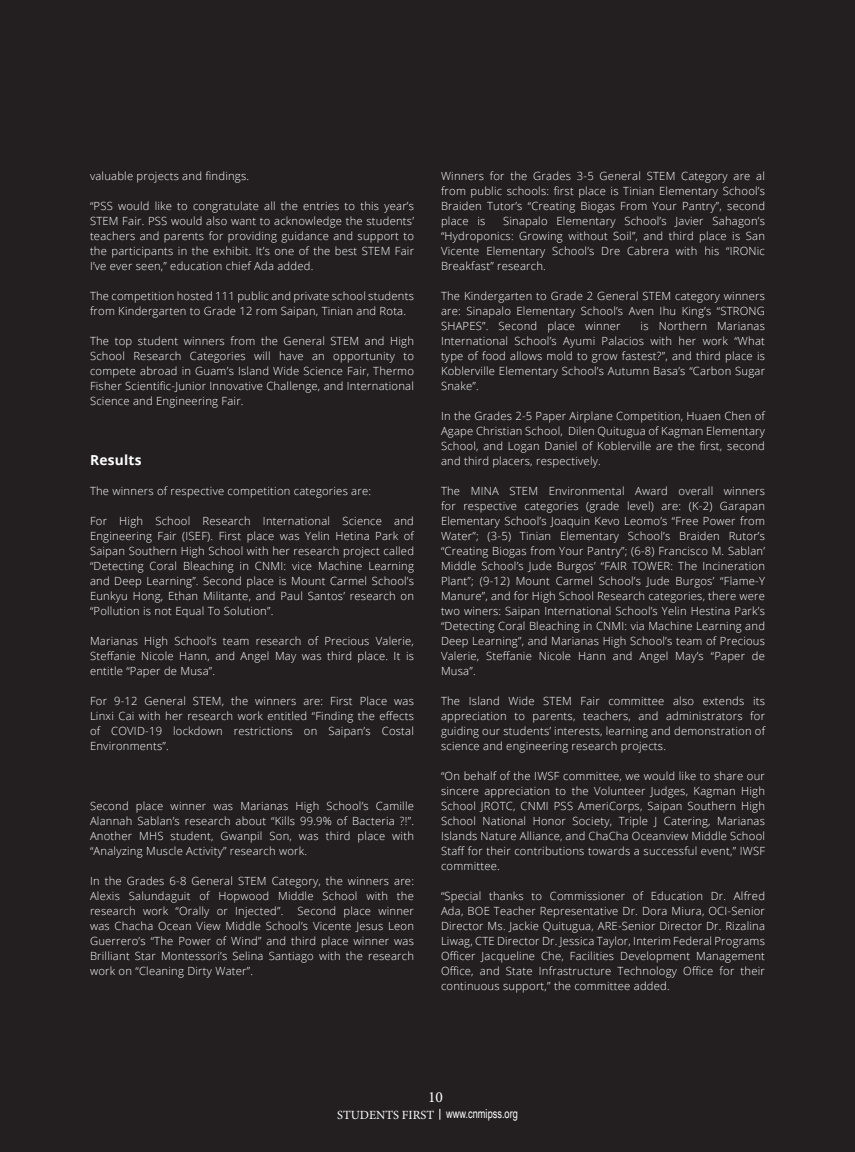
<style>
.page{position:relative;width:855px;height:1152px;background:#fff}
.page>*{position:absolute;margin:0;border:0;box-sizing:border-box;transform-origin:0 0}
.t1{font:15.5px "Minion Pro";color:#fff}
.t2{font:700 13.75px "Open Sans";letter-spacing:.02em;color:#fff}
.t3{font:12.5px "Arial Narrow";color:#fff;scale:.9 1}
.t4{font:12.5px "Minion Pro";color:#fff}
.t5{font:300 11.25px/15px "Open Sans";letter-spacing:.02em;color:#fff;text-align:justify}
</style>
<div class="page">
<div style="left:1px;top:1px;width:854px;height:1151px;background:#231f20"></div>
<p class="t5" style="left:90px;top:168px;width:161px">valuable projects and findings.</p>
<p class="t5" style="left:90px;top:198px;width:326px">“PSS would like to congratulate all the entries to this year’s STEM Fair. PSS would also want to acknowledge the students’ teachers and parents for providing guidance and support to the participants in the exhibit. It’s one of the best STEM Fair I’ve ever seen,” education chief Ada added.</p>
<p class="t5" style="left:90px;top:288px;width:326px">The competition hosted 111 public and private school students from Kindergarten to Grade 12 rom Saipan, Tinian and Rota.</p>
<p class="t5" style="left:90px;top:333px;width:326px">The top student winners from the General STEM and High School Research Categories will have an opportunity to compete abroad in Guam’s Island Wide Science Fair, Thermo Fisher Scientific-Junior Innovative Challenge, and International Science and Engineering Fair.</p>
<p class="t2" style="left:90px;top:450px;width:53px">Results</p>
<p class="t5" style="left:90px;top:483px;width:283px">The winners of respective competition categories are:</p>
<p class="t5" style="left:90px;top:513px;width:326px">For High School Research International Science and Engineering Fair (ISEF). First place was Yelin Hetina Park of Saipan Southern High School with her research project called “Detecting Coral Bleaching in CNMI: vice Machine Learning and Deep Learning”. Second place is Mount Carmel School’s Eunkyu Hong, Ethan Militante, and Paul Santos’ research on “Pollution is not Equal To Solution”.</p>
<p class="t5" style="left:90px;top:633px;width:326px">Marianas High School’s team research of Precious Valerie, Steffanie Nicole Hann, and Angel May was third place. It is entitle “Paper de Musa”.</p>
<p class="t5" style="left:90px;top:693px;width:326px">For 9-12 General STEM, the winners are: First Place was Linxi Cai with her research work entitled “Finding the effects of COVID-19 lockdown restrictions on Saipan’s Costal Environments”.</p>
<p class="t5" style="left:90px;top:798px;width:326px">Second place winner was Marianas High School’s Camille Alannah Sablan’s research about “Kills 99.9% of Bacteria ?!”.<br>Another MHS student, Gwanpil Son, was third place with “Analyzing Muscle Activity” research work.</p>
<p class="t5" style="left:90px;top:873px;width:326px">In the Grades 6-8 General STEM Category, the winners are:<br>Alexis Salundaguit of Hopwood Middle School with the research work “Orally or Injected”.</p>
<p class="t5" style="left:90px;top:903px;width:326px;text-indent:208px">Second place winner was Chacha Ocean View Middle School’s Vicente Jesus Leon Guerrero’s “The Power of Wind” and third place winner was Brilliant Star Montessori’s Selina Santiago with the research work on “Cleaning Dirty Water”.</p>
<p class="t5" style="left:441px;top:168px;width:326px">Winners for the Grades 3-5 General STEM Category are al from public schools: first place is Tinian Elementary School’s Braiden Tutor’s “Creating Biogas From Your Pantry”, second place is</p>
<p class="t5" style="left:441px;top:213px;width:326px;text-indent:62px">Sinapalo Elementary School’s Javier Sahagon’s “Hydroponics: Growing without Soil”, and third place is San Vicente Elementary School’s Dre Cabrera with his “IRONic Breakfast” research.</p>
<p class="t5" style="left:441px;top:288px;width:326px">The Kindergarten to Grade 2 General STEM category winners are: Sinapalo Elementary School’s Aven Ihu King’s “STRONG SHAPES”. Second place winner</p>
<p class="t5" style="left:441px;top:318px;width:326px;text-indent:200px">is Northern Marianas International School’s Ayumi Palacios with her work “What type of food allows mold to grow fastest?”, and third place is Koblerville Elementary School’s Autumn Basa’s “Carbon Sugar Snake”.</p>
<p class="t5" style="left:441px;top:408px;width:326px">In the Grades 2-5 Paper Airplane Competition, Huaen Chen of Agape Christian School, Dilen Quitugua of Kagman Elementary School, and Logan Daniel of Koblerville are the first, second and third placers, respectively.</p>
<p class="t5" style="left:441px;top:483px;width:326px">The MINA STEM Environmental Award overall winners for respective categories (grade level) are: (K-2) Garapan Elementary School’s Joaquin Kevo Leomo’s “Free Power from Water”; (3-5) Tinian Elementary School’s Braiden Rutor’s “Creating Biogas from Your Pantry”; (6-8) Francisco M. Sablan’ Middle School’s Jude Burgos’ “FAIR TOWER: The Incineration Plant”; (9-12) Mount Carmel School’s Jude Burgos’ “Flame-Y Manure”, and for High School Research categories, there were two winers: Saipan International School’s Yelin Hestina Park’s “Detecting Coral Bleaching in CNMI: via Machine Learning and Deep Learning”, and Marianas High School’s team of Precious Valerie, Steffanie Nicole Hann and Angel May’s “Paper de Musa”.</p>
<p class="t5" style="left:441px;top:693px;width:326px">The Island Wide STEM Fair committee also extends its appreciation to parents, teachers, and administrators for guiding our students’ interests, learning and demonstration of science and engineering research projects.</p>
<p class="t5" style="left:441px;top:768px;width:326px">“On behalf of the IWSF committee, we would like to share our sincere appreciation to the Volunteer Judges, Kagman High School JROTC, CNMI PSS AmeriCorps, Saipan Southern High School National Honor Society, Triple J Catering, Marianas Islands Nature Alliance, and ChaCha Oceanview Middle School Staff for their contributions towards a successful event,” IWSF committee.</p>
<p class="t5" style="left:441px;top:888px;width:326px">“Special thanks to Commissioner of Education Dr. Alfred Ada, BOE Teacher Representative Dr. Dora Miura, OCI-Senior Director Ms. Jackie Quitugua, ARE-Senior Director Dr. Rizalina Liwag, CTE Director Dr. Jessica Taylor, Interim Federal Programs Officer Jacqueline Che, Facilities Development Management Office, and State Infrastructure Technology Office for their continuous support,” the committee added.</p>
<p class="t1" style="left:428px;top:1087px;width:16px">10</p>
<p class="t4" style="left:337px;top:1106px;width:98px">STUDENTS FIRST</p>
<p class="t3" style="left:446px;top:1105px;width:81px">www.cnmipss.org</p>
</div>
